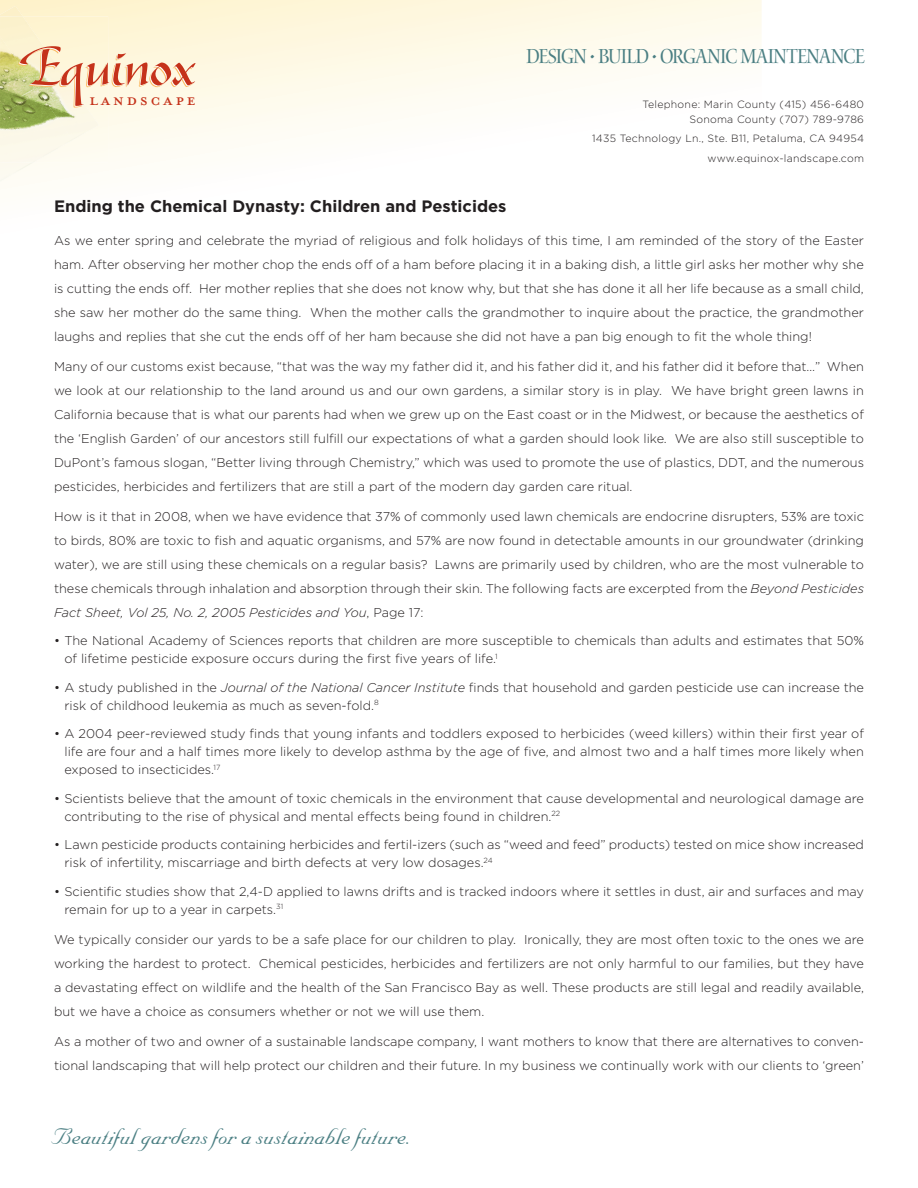
<style>
.page{position:relative;width:918px;height:1188px;background:#fff}
.page>*{position:absolute;margin:0;border:0;box-sizing:border-box;transform-origin:0 0}
.t1{font:27px "Nuptial Script";color:#4b7f83}
.t2{font:22.95px "Mrs Eaves All Petite Caps";letter-spacing:.105em;color:#c5321a}
.tagline{font:21.45px "Waters Titling MM Tall Caps 370 504";letter-spacing:-.04em;color:#4b7f83}
.tiltle{font:700 16.5px "Gotham";color:#231f20}
.body{font:300 12.75px/24px "Gotham";color:#231f20;text-align:justify}
.bullet{font:300 12.75px/18px "Gotham";color:#231f20}
.address{font:300 10.5px/15px "Gotham";letter-spacing:.025em;color:#231f20;text-align:right}
.s1{font-style:italic}
</style>
<div class="page">
<svg style="left:0;top:0;width:762px;height:176px"></svg>
<img style="left:73px;top:16px;width:35px;height:147px">
<img style="left:0;top:6px;width:23px;height:10px">
<img style="left:0;top:163px;width:33px;height:19px">
<img style="left:0;top:16px;width:99px;height:124px">
<img style="left:0;top:92px;width:73px;height:71px">
<svg style="left:18px;top:46px;width:178px;height:62px;background:#eed3b5"></svg>
<p class="t2" style="left:89px;top:89px;width:108px">LANDSCAPe</p>
<p class="tagline" style="left:526px;top:46px;width:340px">DESIGN • BUILD • ORGANIC MAINTENANCE</p>
<p class="address" style="left:642px;top:96px;width:223px">Telephone: Marin County (415) 456-6480<br>Sonoma County (707) 789-9786</p>
<p class="address" style="left:592px;top:131px;width:273px">1435 Technology Ln., Ste. B11, Petaluma, CA 94954</p>
<p class="address" style="left:708px;top:150px;width:158px">www.equinox-landscape.com</p>
<p class="tiltle" style="left:54px;top:196px;width:454px">Ending the Chemical Dynasty: Children and Pesticides</p>
<p class="body" style="left:54px;top:228px;width:811px">As we enter spring and celebrate the myriad of religious and folk holidays of this time, I am reminded of the story of the Easter ham. After observing her mother chop the ends off of a ham before placing it in a baking dish, a little girl asks her mother why she is cutting the ends off. Her mother replies that she does not know why, but that she has done it all her life because as a small child, she saw her mother do the same thing. When the mother calls the grandmother to inquire about the practice, the grandmother laughs and replies that she cut the ends off of her ham because she did not have a pan big enough to fit the whole thing!</p>
<p class="body" style="left:54px;top:354px;width:812px">Many of our customs exist because, “that was the way my father did it, and his father did it, and his father did it before that…” When we look at our relationship to the land around us and our own gardens, a similar story is in play. We have bright green lawns in California because that is what our parents had when we grew up on the East coast or in the Midwest, or because the aesthetics of the ‘English Garden’ of our ancestors still fulfill our expectations of what a garden should look like. We are also still susceptible to DuPont’s famous slogan, “Better living through Chemistry,” which was used to promote the use of plastics, DDT, and the numerous pesticides, herbicides and fertilizers that are still a part of the modern day garden care ritual.</p>
<p class="body" style="left:54px;top:504px;width:812px">How is it that in 2008, when we have evidence that 37% of commonly used lawn chemicals are endocrine disrupters, 53% are toxic to birds, 80% are toxic to fish and aquatic organisms, and 57% are now found in detectable amounts in our groundwater (drinking water), we are still using these chemicals on a regular basis? Lawns are primarily used by children, who are the most vulnerable to these chemicals through inhalation and absorption through their skin. The following facts are excerpted from the <span class="s1">Beyond Pesticides Fact Sheet, Vol 25, No. 2, 2005 Pesticides and You</span>, Page 17:</p>
<p class="bullet" style="left:64px;top:631px;width:801px;text-indent:-10px">• The National Academy of Sciences reports that children are more susceptible to chemicals than adults and estimates that 50% of lifetime pesticide exposure occurs during the first five years of life.<sup>1</sup></p>
<p class="bullet" style="left:64px;top:678px;width:801px;text-indent:-10px">• A study published in the <span class="s1">Journal of the National Cancer Institute</span> finds that household and garden pesticide use can increase the risk of childhood leukemia as much as seven-fold.<sup>8</sup></p>
<p class="bullet" style="left:64px;top:724px;width:801px;text-align:justify;text-indent:-10px">• A 2004 peer-reviewed study finds that young infants and toddlers exposed to herbicides (weed killers) within their first year of life are four and a half times more likely to develop asthma by the age of five, and almost two and a half times more likely when exposed to insecticides.<sup>17</sup></p>
<p class="bullet" style="left:64px;top:789px;width:801px;text-indent:-10px">• Scientists believe that the amount of toxic chemicals in the environment that cause developmental and neurological damage are contributing to the rise of physical and mental effects being found in children.<sup>22</sup></p>
<p class="bullet" style="left:64px;top:835px;width:801px;text-indent:-10px">• Lawn pesticide products containing herbicides and fertil-izers (such as “weed and feed” products) tested on mice show increased risk of infertility, miscarriage and birth defects at very low dosages.<sup>24</sup></p>
<p class="bullet" style="left:64px;top:882px;width:801px;text-indent:-10px">• Scientific studies show that 2,4-D applied to lawns drifts and is tracked indoors where it settles in dust, air and surfaces and may remain for up to a year in carpets.<sup>31</sup></p>
<p class="body" style="left:54px;top:927px;width:812px">We typically consider our yards to be a safe place for our children to play. Ironically, they are most often toxic to the ones we are working the hardest to protect. Chemical pesticides, herbicides and fertilizers are not only harmful to our families, but they have a devastating effect on wildlife and the health of the San Francisco Bay as well. These products are still legal and readily available, but we have a choice as consumers whether or not we will use them.</p>
<p class="body" style="left:54px;top:1029px;width:812px">As a mother of two and owner of a sustainable landscape company, I want mothers to know that there are alternatives to conven&shy;tional landscaping that will help protect our children and their future. In my business we continually work with our clients to ‘green’</p>
<p class="t1" style="left:51px;top:1121px;width:363px">Beautiful gardens for a sustainable future.</p>
</div>
